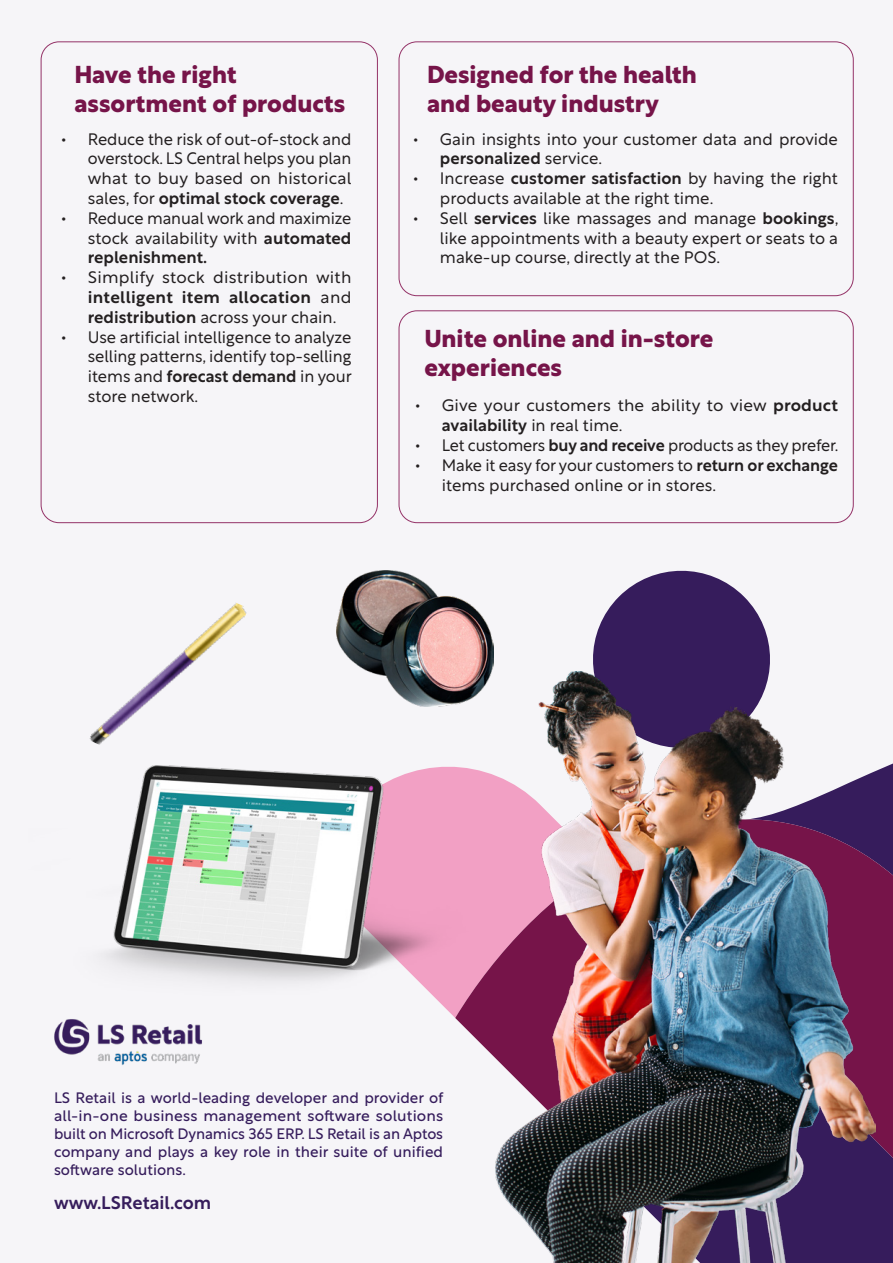
<style>
.page{position:relative;width:893px;height:1263px;background:#f6f5f8}
.page>*{position:absolute;margin:0;border:0;box-sizing:border-box;transform-origin:0 0}
.t1{font:700 24px/28.8px "Rustica";color:#761449}
.t2{font:500 18px "Rustica";color:#361d5c}
.t3{font:300 16.5px/19.8px "Rustica";color:#231f20;text-align:justify}
.t4{font:15px/18px "Rustica";color:#361d5c;text-align:justify}
.s1{font-weight:500}
</style>
<div class="page">
<div style="left:399px;top:41px;width:455px;height:255px;border:1px solid #943267;border-radius:18px"></div>
<div style="left:399px;top:310px;width:455px;height:213px;border:1px solid #943267;border-radius:18px"></div>
<svg style="left:436px;top:768px;width:59px;height:250px;background:#f2adcc"></svg>
<svg style="left:593px;top:570px;width:177px;height:101px"></svg>
<svg style="left:745px;top:670px;width:148px;height:149px"></svg>
<svg style="left:455px;top:819px;width:438px;height:239px;background:#ad5f8a"></svg>
<svg style="left:875px;top:1017px;width:18px;height:246px;background:#581852"></svg>
<img style="left:495px;top:671px;width:380px;height:592px">
<img style="left:105px;top:766px;width:363px;height:233px">
<img style="left:336px;top:571px;width:157px;height:136px">
<img style="left:89px;top:603px;width:160px;height:175px">
<img style="left:54px;top:1019px;width:148px;height:46px">
<p class="t1" style="left:74px;top:58px;width:272px">Have the right assortment of products</p>
<p class="t3" style="left:88px;top:127px;width:265px;text-indent:-27px">• Reduce the risk of out-of-stock and overstock. LS Central helps you plan what to buy based on historical sales, for <span class="s1">optimal stock coverage</span>.</p>
<p class="t3" style="left:88px;top:206px;width:265px;text-indent:-27px">• Reduce manual work and maximize stock availability with <span class="s1">automated replenishment.</span></p>
<p class="t3" style="left:88px;top:266px;width:265px;text-indent:-27px">• Simplify stock distribution with <span class="s1">intelligent item allocation</span> and <span class="s1">redistribution</span> across your chain.</p>
<p class="t3" style="left:88px;top:325px;width:266px;text-indent:-27px">• Use artificial intelligence to analyze selling patterns, identify top-selling items and <span class="s1">forecast demand</span> in your store network.</p>
<p class="t1" style="left:427px;top:58px;width:271px">Designed for the health and beauty industry</p>
<p class="t3" style="left:440px;top:127px;width:400px;text-indent:-27px">• Gain insights into your customer data and provide <span class="s1">personalized</span> service.</p>
<p class="t3" style="left:440px;top:167px;width:400px;text-indent:-27px">• Increase <span class="s1">customer satisfaction</span> by having the right products available at the right time.</p>
<p class="t3" style="left:440px;top:206px;width:400px;text-indent:-27px">• Sell <span class="s1">services</span> like massages and manage <span class="s1">bookings</span>, like appointments with a beauty expert or seats to a make-up course, directly at the POS.</p>
<p class="t1" style="left:425px;top:322px;width:290px">Unite online and in-store experiences</p>
<p class="t3" style="left:442px;top:394px;width:398px;text-indent:-27px">• Give your customers the ability to view <span class="s1">product availability</span> in real time.</p>
<p class="t3" style="left:415px;top:433px;width:425px">• Let customers <span class="s1">buy and receive</span> products as they prefer.</p>
<p class="t3" style="left:442px;top:453px;width:398px;text-indent:-27px">• Make it easy for your customers to <span class="s1">return or exchange </span>items purchased online or in stores.</p>
<p class="t4" style="left:54px;top:1087px;width:391px">LS Retail is a world-leading developer and provider of all-in-one business management software solutions built on Microsoft Dynamics 365 ERP. LS Retail is an Aptos company and plays a key role in their suite of unified software solutions.</p>
<p class="t2" style="left:54px;top:1187px;width:159px">www.LSRetail.com</p>
</div>
